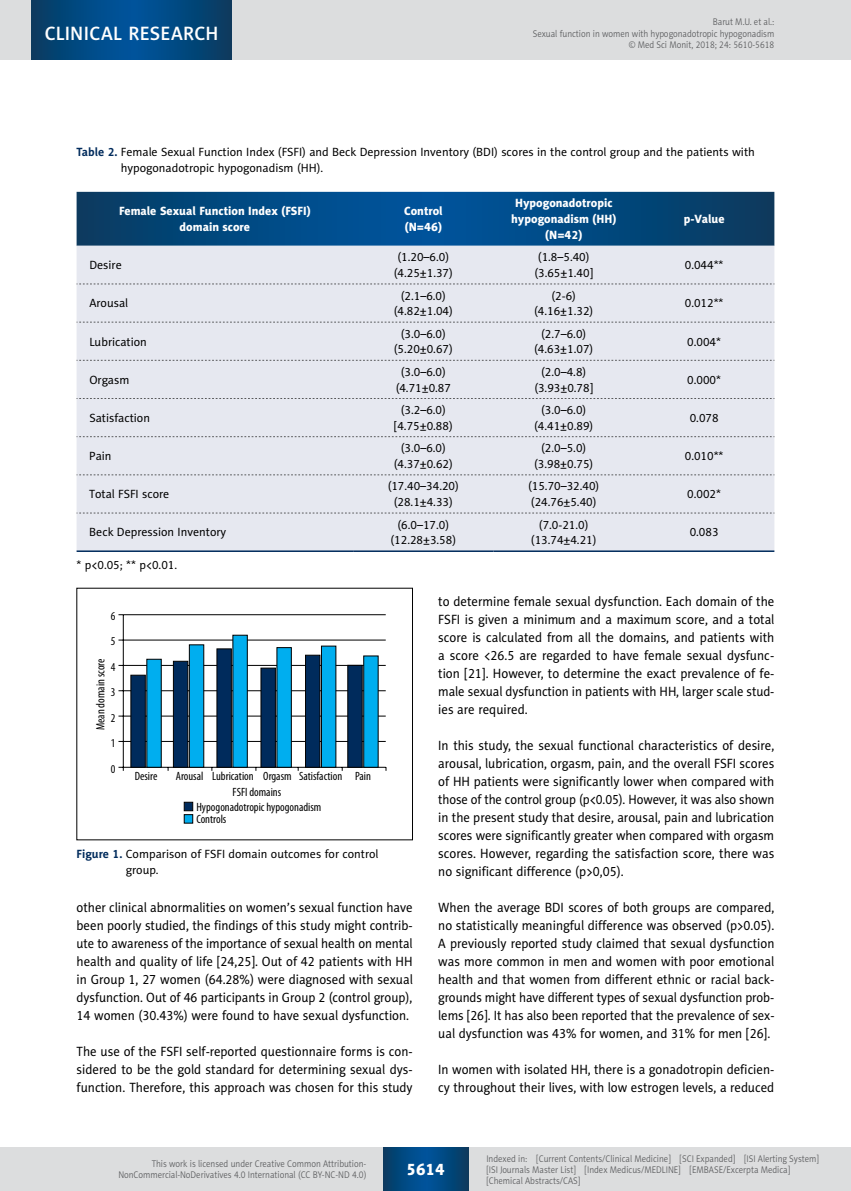
<style>
.page{position:relative;width:851px;height:1191px;background:#fff}
.page>*{position:absolute;margin:0;border:0;box-sizing:border-box;transform-origin:0 0}
.t1{font:19.5px "Naomi Sans EFN Medium";letter-spacing:.015em;color:#fff}
.t2{font:16.5px "Naomi Sans EFN Heavy";color:#fff}
.t3{font:13.5px/18px "Naomi Sans EFN";color:#000;text-align:justify;scale:.95 1}
.t4{font:12px/15.8px "Naomi Sans EFN";color:#000;text-align:center}
.t5{font:condensed 12px/25.5px "Myriad Pro";color:#000;text-align:justify}
.t6{font:12px/15.8px "Naomi Sans EFN Heavy";color:#fff;text-align:center}
.t7{font:9.75px/11.2px "Naomi Sans EFN Light";color:#58595b;text-align:right;scale:.9 1}
.s1{font-weight:700;color:#002b5c}
</style>
<div class="page">
<svg style="left:77px;top:192px;width:697px;height:54px;background:#044980"></svg>
<div style="left:77px;top:246px;width:697px;height:304px;background:#e6e8f0"></div>
<svg style="left:77px;top:284px;width:697px;height:1px"></svg>
<svg style="left:77px;top:322px;width:697px;height:1px"></svg>
<svg style="left:77px;top:360px;width:697px;height:1px"></svg>
<svg style="left:77px;top:398px;width:697px;height:1px"></svg>
<svg style="left:77px;top:436px;width:697px;height:1px"></svg>
<svg style="left:77px;top:474px;width:697px;height:1px"></svg>
<svg style="left:77px;top:513px;width:697px;height:1px"></svg>
<hr style="left:77px;top:550px;width:276px;height:2px;background:#002b5c">
<hr style="left:353px;top:550px;width:140px;height:2px;background:#002b5c">
<hr style="left:493px;top:550px;width:141px;height:2px;background:#002b5c">
<hr style="left:634px;top:550px;width:140px;height:2px;background:#002b5c">
<hr style="left:118px;top:614px;width:267px;height:1px;background:#000">
<hr style="left:118px;top:639px;width:267px;height:1px;background:#000">
<hr style="left:118px;top:665px;width:267px;height:1px;background:#000">
<hr style="left:118px;top:690px;width:267px;height:1px;background:#000">
<hr style="left:118px;top:715px;width:267px;height:1px;background:#000">
<hr style="left:118px;top:741px;width:267px;height:1px;background:#000">
<hr style="left:118px;top:767px;width:267px;height:1px;background:#000">
<hr style="left:123px;top:615px;width:1px;height:156px;background:#000">
<div style="left:130px;top:675px;width:16px;height:92px;background:#002b5c;border:1px solid #000"></div>
<div style="left:184px;top:802px;width:9px;height:9px;background:#002b5c;border:1px solid #000"></div>
<div style="left:184px;top:814px;width:9px;height:9px;background:#00aeef;border:1px solid #000"></div>
<div style="left:146px;top:659px;width:16px;height:108px;background:#00aeef;border:1px solid #000"></div>
<div style="left:173px;top:661px;width:15px;height:106px;background:#002b5c;border:1px solid #000"></div>
<div style="left:189px;top:644px;width:15px;height:123px;background:#00aeef;border:1px solid #000"></div>
<div style="left:216px;top:648px;width:16px;height:119px;background:#002b5c;border:1px solid #000"></div>
<div style="left:232px;top:635px;width:16px;height:132px;background:#00aeef;border:1px solid #000"></div>
<div style="left:260px;top:667px;width:16px;height:100px;background:#002b5c;border:1px solid #000"></div>
<div style="left:276px;top:647px;width:16px;height:120px;background:#00aeef;border:1px solid #000"></div>
<div style="left:305px;top:655px;width:15px;height:112px;background:#002b5c;border:1px solid #000"></div>
<div style="left:321px;top:645px;width:15px;height:122px;background:#00aeef;border:1px solid #000"></div>
<div style="left:347px;top:665px;width:15px;height:102px;background:#002b5c"></div>
<div style="left:363px;top:655px;width:15px;height:112px;background:#00aeef;border:1px solid #000"></div>
<div style="left:0;top:1148px;width:850px;height:43px;background:#dcddde"></div>
<svg style="left:383px;top:1147px;width:85px;height:43px;background:#02487f"></svg>
<div style="left:0;top:0;width:850px;height:60px;background:#dcddde"></div>
<hr style="left:850px;top:0;width:1px;height:60px;background:#dcddde">
<svg style="left:32px;top:0;width:200px;height:60px;background:#02487f"></svg>
<h1 class="t1" style="left:45px;top:22px;width:175px">CLINICAL RESEARCH</h1>
<p class="t7" style="left:532px;top:16px;width:270px">Barut M.U. et al.:<br>Sexual function in women with hypogonadotropic hypogonadism © Med Sci Monit, 2018; 24: 5610-5618</p>
<p class="t4" style="left:121px;top:144px;width:635px;text-align:left;text-indent:-44px"><span class="s1">Table 2.</span> Female Sexual Function Index (FSFI) and Beck Depression Inventory (BDI) scores in the control group and the patients with hypogonadotropic hypogonadism (HH).</p>
<p class="t6" style="left:119px;top:203px;width:193px">Female Sexual Function Index (FSFI) domain score</p>
<p class="t6" style="left:404px;top:203px;width:40px;text-align:left">Control (N=46)</p>
<p class="t6" style="left:511px;top:195px;width:107px">Hypogonadotropic hypogonadism (HH) (N=42)</p>
<p class="t6" style="left:683px;top:211px;width:42px">p-Value</p>
<p class="t4" style="left:89px;top:257px;width:34px">Desire</p>
<p class="t4" style="left:394px;top:249px;width:61px">(1.20–6.0) (4.25±1.37)</p>
<p class="t4" style="left:534px;top:249px;width:60px;text-align:left">(1.8–5.40) (3.65±1.40]</p>
<p class="t4" style="left:684px;top:257px;width:40px">0.044**</p>
<p class="t4" style="left:89px;top:295px;width:40px">Arousal</p>
<p class="t4" style="left:394px;top:288px;width:61px">(2.1–6.0) (4.82±1.04)</p>
<p class="t4" style="left:534px;top:288px;width:61px">(2-6) (4.16±1.32)</p>
<p class="t4" style="left:684px;top:295px;width:40px">0.012**</p>
<p class="t4" style="left:89px;top:334px;width:59px">Lubrication</p>
<p class="t4" style="left:394px;top:326px;width:61px">(3.0–6.0) (5.20±0.67)</p>
<p class="t4" style="left:534px;top:326px;width:61px">(2.7–6.0) (4.63±1.07)</p>
<p class="t4" style="left:687px;top:334px;width:35px">0.004*</p>
<p class="t4" style="left:89px;top:372px;width:41px">Orgasm</p>
<p class="t4" style="left:395px;top:364px;width:57px">(3.0–6.0) (4.71±0.87</p>
<p class="t4" style="left:534px;top:364px;width:60px">(2.0–4.8) (3.93±0.78]</p>
<p class="t4" style="left:687px;top:372px;width:35px">0.000*</p>
<p class="t4" style="left:89px;top:410px;width:62px">Satisfaction</p>
<p class="t4" style="left:394px;top:402px;width:60px">(3.2–6.0) [4.75±0.88)</p>
<p class="t4" style="left:534px;top:402px;width:61px">(3.0–6.0) (4.41±0.89)</p>
<p class="t4" style="left:689px;top:410px;width:30px">0.078</p>
<p class="t4" style="left:89px;top:448px;width:24px">Pain</p>
<p class="t4" style="left:394px;top:440px;width:61px">(3.0–6.0) (4.37±0.62)</p>
<p class="t4" style="left:534px;top:440px;width:61px">(2.0–5.0) (3.98±0.75)</p>
<p class="t4" style="left:684px;top:448px;width:40px">0.010**</p>
<p class="t4" style="left:89px;top:486px;width:82px">Total FSFI score</p>
<p class="t4" style="left:387px;top:478px;width:73px">(17.40–34.20) (28.1±4.33)</p>
<p class="t4" style="left:528px;top:478px;width:73px;text-align:left">(15.70–32.40) (24.76±5.40)</p>
<p class="t4" style="left:687px;top:486px;width:35px">0.002*</p>
<p class="t4" style="left:89px;top:524px;width:138px">Beck Depression Inventory</p>
<p class="t4" style="left:390px;top:517px;width:67px">(6.0–17.0) (12.28±3.58)</p>
<p class="t4" style="left:531px;top:517px;width:67px">(7.0-21.0) (13.74±4.21)</p>
<p class="t4" style="left:689px;top:524px;width:30px">0.083</p>
<p class="t4" style="left:77px;top:557px;width:102px">* p&lt;0.05; ** p&lt;0.01.</p>
<p class="t5" style="left:111px;top:603px;width:6px">6<br>5<br>4<br>3<br>2<br>1<br>0</p>
<p class="t5" style="left:88px;top:730px;width:73px;rotate:-90deg">Mean domain score</p>
<p class="t5" style="left:263px;top:764px;width:109px">Orgasm Satisfaction Pain</p>
<p class="t5" style="left:135px;top:764px;width:24px">Desire</p>
<p class="t5" style="left:176px;top:764px;width:79px">Arousal Lubrication</p>
<p class="t5" style="left:232px;top:779px;width:50px">FSFI domains</p>
<p class="t5" style="left:196px;top:795px;width:126px">Hypogonadotropic hypogonadism</p>
<p class="t5" style="left:196px;top:807px;width:31px">Controls</p>
<p class="t4" style="left:126px;top:846px;width:254px;text-align:left;text-indent:-49px"><span class="s1">Figure 1.</span> Comparison of FSFI domain outcomes for control group.</p>
<p class="t3" style="left:77px;top:898px;width:355px">other clinical abnormalities on women’s sexual function have been poorly studied, the findings of this study might contrib&shy;ute to awareness of the importance of sexual health on mental health and quality of life [24,25]. Out of 42 patients with HH in Group 1, 27 women (64.28%) were diagnosed with sexual dysfunction. Out of 46 participants in Group 2 (control group), 14 women (30.43%) were found to have sexual dysfunction.</p>
<p class="t3" style="left:77px;top:1042px;width:355px">The use of the FSFI self-reported questionnaire forms is con&shy;sidered to be the gold standard for determining sexual dys&shy;function. Therefore, this approach was chosen for this study</p>
<p class="t3" style="left:438px;top:592px;width:355px">to determine female sexual dysfunction. Each domain of the FSFI is given a minimum and a maximum score, and a total score is calculated from all the domains, and patients with a score &lt;26.5 are regarded to have female sexual dysfunc&shy;tion [21]. However, to determine the exact prevalence of fe&shy;male sexual dysfunction in patients with HH, larger scale stud&shy;ies are required.</p>
<p class="t3" style="left:438px;top:736px;width:355px">In this study, the sexual functional characteristics of desire, arousal, lubrication, orgasm, pain, and the overall FSFI scores of HH patients were significantly lower when compared with those of the control group (p&lt;0.05). However, it was also shown in the present study that desire, arousal, pain and lubrication scores were significantly greater when compared with orgasm scores. However, regarding the satisfaction score, there was no significant difference (p&gt;0,05).</p>
<p class="t3" style="left:438px;top:898px;width:355px">When the average BDI scores of both groups are compared, no statistically meaningful difference was observed (p&gt;0.05).<br>A previously reported study claimed that sexual dysfunction was more common in men and women with poor emotional health and that women from different ethnic or racial back&shy;grounds might have different types of sexual dysfunction prob&shy;lems [26]. It has also been reported that the prevalence of sex&shy;ual dysfunction was 43% for women, and 31% for men [26].</p>
<p class="t3" style="left:438px;top:1060px;width:355px">In women with isolated HH, there is a gonadotropin deficien&shy;cy throughout their lives, with low estrogen levels, a reduced</p>
<p class="t7" style="left:118px;top:1158px;width:277px">This work is licensed under Creative Common Attribution-<br>NonCommercial-NoDerivatives 4.0 International (CC BY-NC-ND 4.0)</p>
<p class="t2" style="left:406px;top:1159px;width:40px">5614</p>
<p class="t7" style="left:486px;top:1152px;width:371px;text-align:left">Indexed in: [Current Contents/Clinical Medicine] [SCI Expanded] [ISI Alerting System] [ISI Journals Master List] [Index Medicus/MEDLINE] [EMBASE/Excerpta Medica] [Chemical Abstracts/CAS]</p>
</div>
